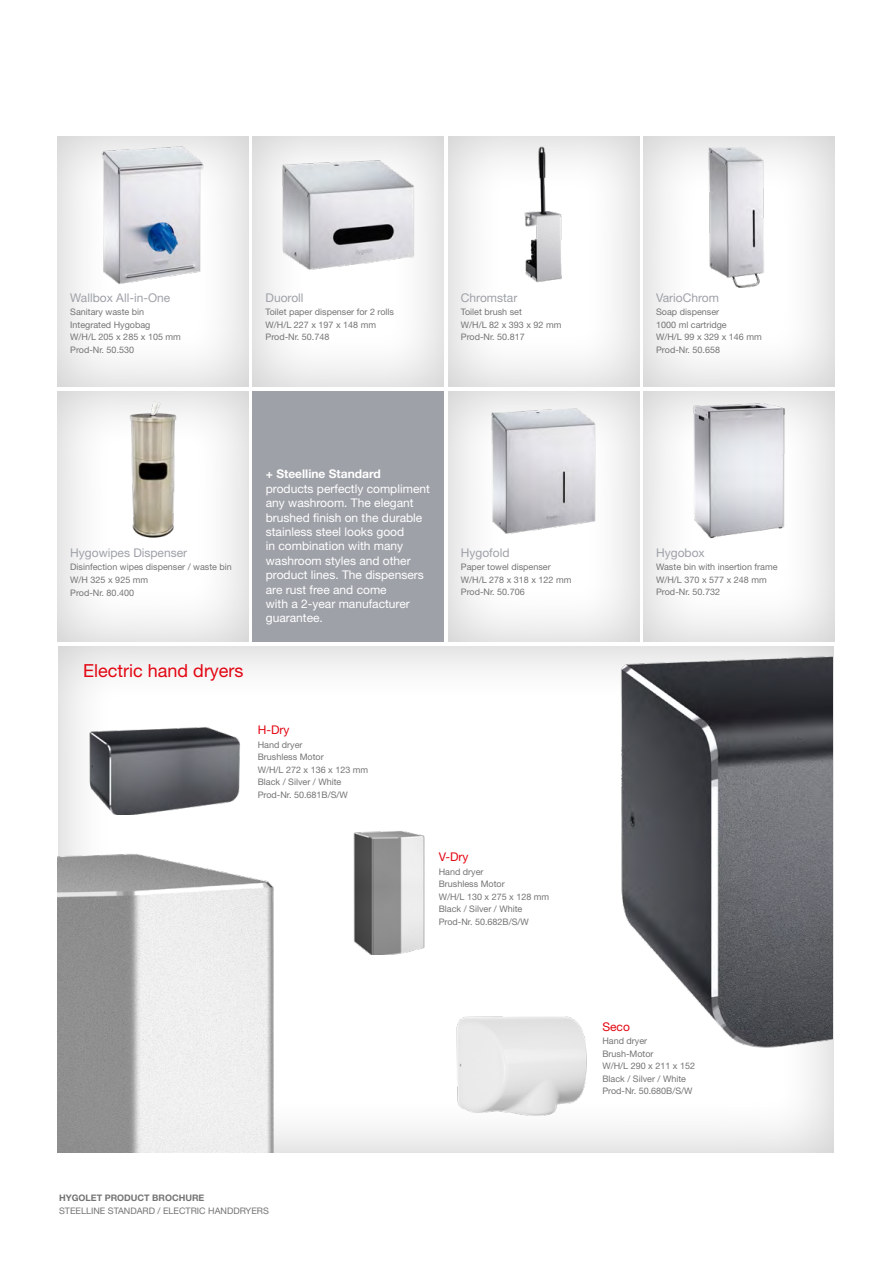
<style>
.page{position:relative;width:893px;height:1263px;background:#fff}
.page>*{position:absolute;margin:0;border:0;box-sizing:border-box;transform-origin:0 0}
.t1{font:18px "Helvetica Neue LT Std";color:#e30613}
.t2{font:12px/14.4px "Helvetica Neue LT Std";color:#fff}
.t3{font:12px "Helvetica Neue LT Std";color:#9ea1a8}
.t4{font:700 12px "Helvetica Neue LT Std";color:#fff}
.t5{font:12px "Helvetica Neue LT Std";color:#e30613}
.t6{font:9px/12.5px "Helvetica Neue LT Std";color:#757474}
.t7{font:700 9px "Helvetica Neue LT Std";color:#757474}
</style>
<div class="page">
<div style="left:253px;top:391px;width:191px;height:251px;background:#9ea1a8"></div>
<div style="left:45px;top:125px;width:217px;height:262px;background:#000;opacity:.2"></div>
<div style="left:239px;top:125px;width:219px;height:262px;background:#000;opacity:.2"></div>
<div style="left:435px;top:125px;width:219px;height:262px;background:#000;opacity:.2"></div>
<div style="left:435px;top:380px;width:219px;height:262px;background:#000;opacity:.2"></div>
<div style="left:631px;top:125px;width:217px;height:262px;background:#000;opacity:.2"></div>
<div style="left:631px;top:380px;width:217px;height:262px;background:#000;opacity:.2"></div>
<img style="left:275px;top:141px;width:147px;height:148px">
<img style="left:663px;top:142px;width:152px;height:152px">
<img style="left:79px;top:141px;width:148px;height:148px">
<img style="left:470px;top:141px;width:147px;height:148px">
<img style="left:474px;top:400px;width:139px;height:140px">
<img style="left:666px;top:397px;width:146px;height:146px">
<div style="left:45px;top:635px;width:803px;height:518px;background:#000;opacity:.2"></div>
<img style="left:561px;top:646px;width:272px;height:430px">
<img style="left:58px;top:785px;width:297px;height:367px">
<img style="left:71px;top:691px;width:188px;height:124px">
<img style="left:325px;top:807px;width:137px;height:147px">
<img style="left:441px;top:988px;width:146px;height:151px">
<div style="left:45px;top:380px;width:218px;height:262px;background:#000;opacity:.2"></div>
<img style="left:129px;top:400px;width:48px;height:140px">
<h2 class="t3" style="left:70px;top:291px;width:102px">Wallbox All-in-One</h2>
<p class="t6" style="left:70px;top:306px;width:112px">Sanitary waste bin<br>Integrated Hygobag<br>W/H/L 205 x 285 x 105 mm<br>Prod-Nr. 50.530</p>
<h2 class="t3" style="left:266px;top:291px;width:40px">Duoroll</h2>
<p class="t6" style="left:266px;top:306px;width:130px">Toilet paper dispenser for 2 rolls<br>W/H/L 227 x 197 x 148 mm<br>Prod-Nr. 50.748</p>
<h2 class="t3" style="left:461px;top:291px;width:58px">Chromstar</h2>
<p class="t6" style="left:461px;top:306px;width:102px">Toilet brush set<br>W/H/L 82 x 393 x 92 mm<br>Prod-Nr. 50.817</p>
<h2 class="t3" style="left:656px;top:291px;width:64px">VarioChrom</h2>
<p class="t6" style="left:656px;top:306px;width:107px">Soap dispenser<br>1000 ml cartridge<br>W/H/L 99 x 329 x 146 mm<br>Prod-Nr. 50.658</p>
<h2 class="t3" style="left:70px;top:546px;width:118px">Hygowipes Dispenser</h2>
<p class="t6" style="left:70px;top:561px;width:163px">Disinfection wipes dispenser / waste bin<br>W/H 325 x 925 mm<br>Prod-Nr. 80.400</p>
<h1 class="t1" style="left:83px;top:660px;width:162px">Electric hand dryers</h1>
<h2 class="t4" style="left:266px;top:467px;width:116px">+ Steelline Standard</h2>
<p class="t2" style="left:266px;top:481px;width:166px">products perfectly compliment any washroom. The elegant brushed finish on the durable stainless steel looks good<br>in combination with many washroom styles and other product lines. The dispensers are rust free and come<br>with a 2-year manufacturer guarantee.</p>
<h2 class="t5" style="left:258px;top:723px;width:33px">H-Dry</h2>
<p class="t6" style="left:258px;top:738px;width:112px">Hand dryer<br>Brushless Motor<br>W/H/L 272 x 136 x 123 mm<br>Black / Silver / White<br>Prod-Nr. 50.681B/S/W</p>
<h2 class="t3" style="left:461px;top:546px;width:50px">Hygofold</h2>
<p class="t6" style="left:461px;top:561px;width:112px">Paper towel dispenser<br>W/H/L 278 x 318 x 122 mm<br>Prod-Nr. 50.706</p>
<h2 class="t5" style="left:439px;top:850px;width:31px">V-Dry</h2>
<p class="t6" style="left:439px;top:865px;width:112px">Hand dryer<br>Brushless Motor<br>W/H/L 130 x 275 x 128 mm<br>Black / Silver / White<br>Prod-Nr. 50.682B/S/W</p>
<h2 class="t3" style="left:656px;top:546px;width:50px">Hygobox</h2>
<p class="t6" style="left:656px;top:561px;width:123px">Waste bin with insertion frame<br>W/H/L 370 x 577 x 248 mm<br>Prod-Nr. 50.732</p>
<h2 class="t5" style="left:602px;top:1019px;width:29px">Seco</h2>
<p class="t6" style="left:602px;top:1035px;width:94px">Hand dryer<br>Brush-Motor<br>W/H/L 290 x 211 x 152<br>Black / Silver / White<br>Prod-Nr. 50.680B/S/W</p>
<p class="t7" style="left:59px;top:1192px;width:147px">HYGOLET PRODUCT BROCHURE</p>
<p class="t6" style="left:59px;top:1204px;width:211px">STEELLINE STANDARD / ELECTRIC HANDDRYERS</p>
</div>
